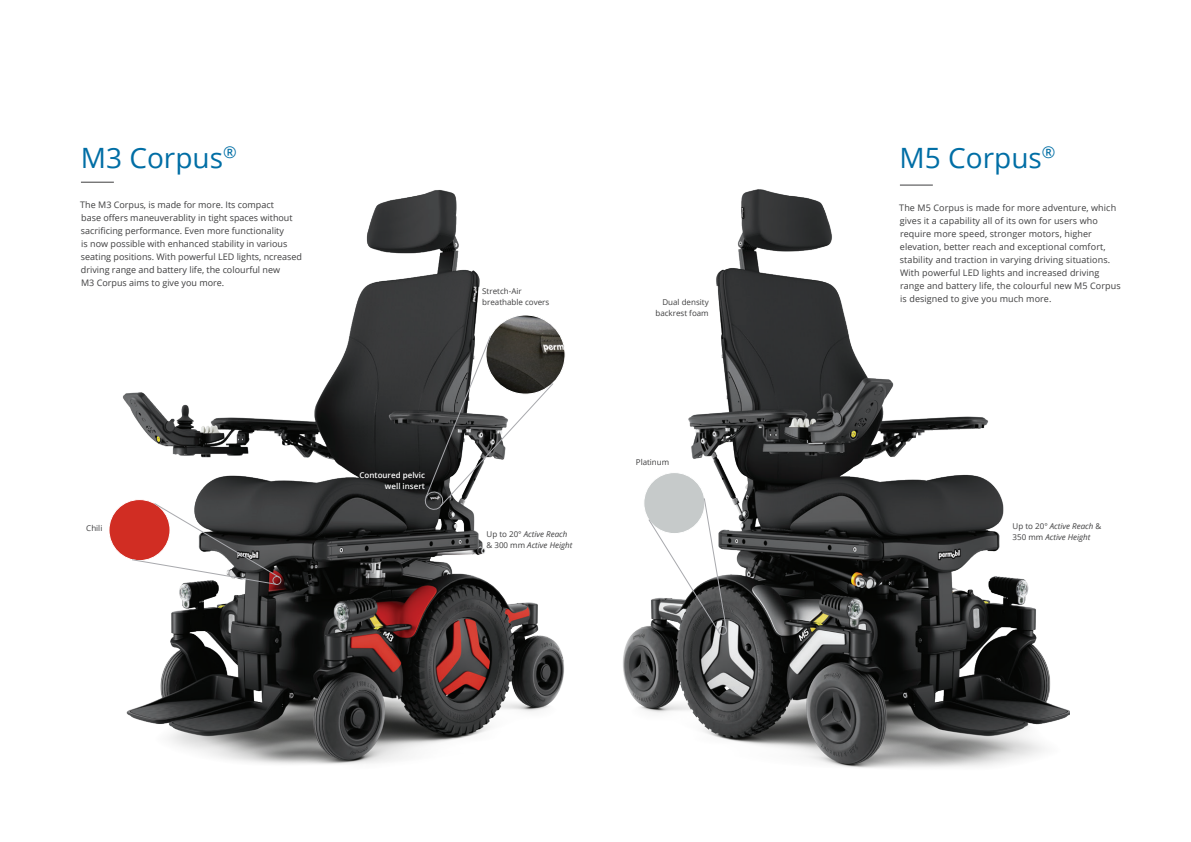
<style>
.page{position:relative;width:1191px;height:842px;background:#fff}
.page>*{position:absolute;margin:0;border:0;box-sizing:border-box;transform-origin:0 0}
.t1{font:28px "Open Sans";color:#006ea5}
.Body{font:9px/13px "Open Sans";letter-spacing:.01em;color:#3e3e3f}
.t2{font:italic 8px/11px "Open Sans";color:#3e3e3f}
.t3{font:8px/11px "Open Sans";color:#3e3e3f}
.t4{font:600 8px/11px "Open Sans";color:#fff;text-align:right}
.s1{font-style:normal}
</style>
<div class="page">
<img style="left:623px;top:184px;width:446px;height:584px">
<img style="left:81px;top:181px;width:483px;height:583px">
<hr style="left:900px;top:185px;width:32px;height:1px;background:#3e3e3f">
<div style="left:644px;top:473px;width:61px;height:61px;background:#c6caca;border-radius:50%"></div>
<svg style="left:648px;top:498px;width:79px;height:137px"></svg>
<hr style="left:81px;top:182px;width:33px;height:1px;background:#3e3e3f">
<div style="left:109px;top:500px;width:61px;height:61px;background:#d12d23;border-radius:50%"></div>
<div style="left:273px;top:576px;width:8px;height:9px;border:1px solid #a8a9ad;border-radius:50%"></div>
<img style="left:486px;top:315px;width:79px;height:79px;border-radius:40px">
<svg style="left:131px;top:503px;width:149px;height:82px"></svg>
<svg style="left:424px;top:336px;width:130px;height:175px"></svg>
<p class="t1" style="left:81px;top:138px;width:157px">M3 Corpus<sup>®</sup></p>
<p class="t1" style="left:899px;top:138px;width:157px">M5 Corpus<sup>®</sup></p>
<p class="Body" style="left:80px;top:198px;width:223px">The M3 Corpus, is made for more. Its compact<br>base offers maneuverablity in tight spaces without sacrificing performance. Even more functionality<br>is now possible with enhanced stability in various seating positions. With powerful LED lights, ncreased</p>
<p class="Body" style="left:81px;top:263px;width:201px">driving range and battery life, the colourful new<br>M3 Corpus aims to give you more.</p>
<p class="t3" style="left:482px;top:286px;width:68px">Stretch-Air breathable covers</p>
<p class="t3" style="left:655px;top:296px;width:55px;text-align:right">Dual density backrest foam</p>
<p class="Body" style="left:899px;top:201px;width:223px">The M5 Corpus is made for more adventure, which gives it a capability all of its own for users who require more speed, stronger motors, higher elevation, better reach and exceptional comfort, stability and traction in varying driving situations.<br>With powerful LED lights and increased driving range and battery life, the colourful new M5 Corpus is designed to give you much more.</p>
<p class="t3" style="left:636px;top:456px;width:35px">Platinum</p>
<p class="t4" style="left:359px;top:469px;width:67px">Contoured pelvic well insert</p>
<p class="t3" style="left:86px;top:522px;width:18px">Chili</p>
<p class="t2" style="left:486px;top:528px;width:87px"><span class="s1">Up to 20°</span> Active Reach <span class="s1">&amp; 300 mm</span> Active Height</p>
<p class="t2" style="left:1012px;top:520px;width:90px"><span class="s1">Up to 20°</span> Active Reach <span class="s1">&amp;<br>350 mm</span> Active Height</p>
</div>
